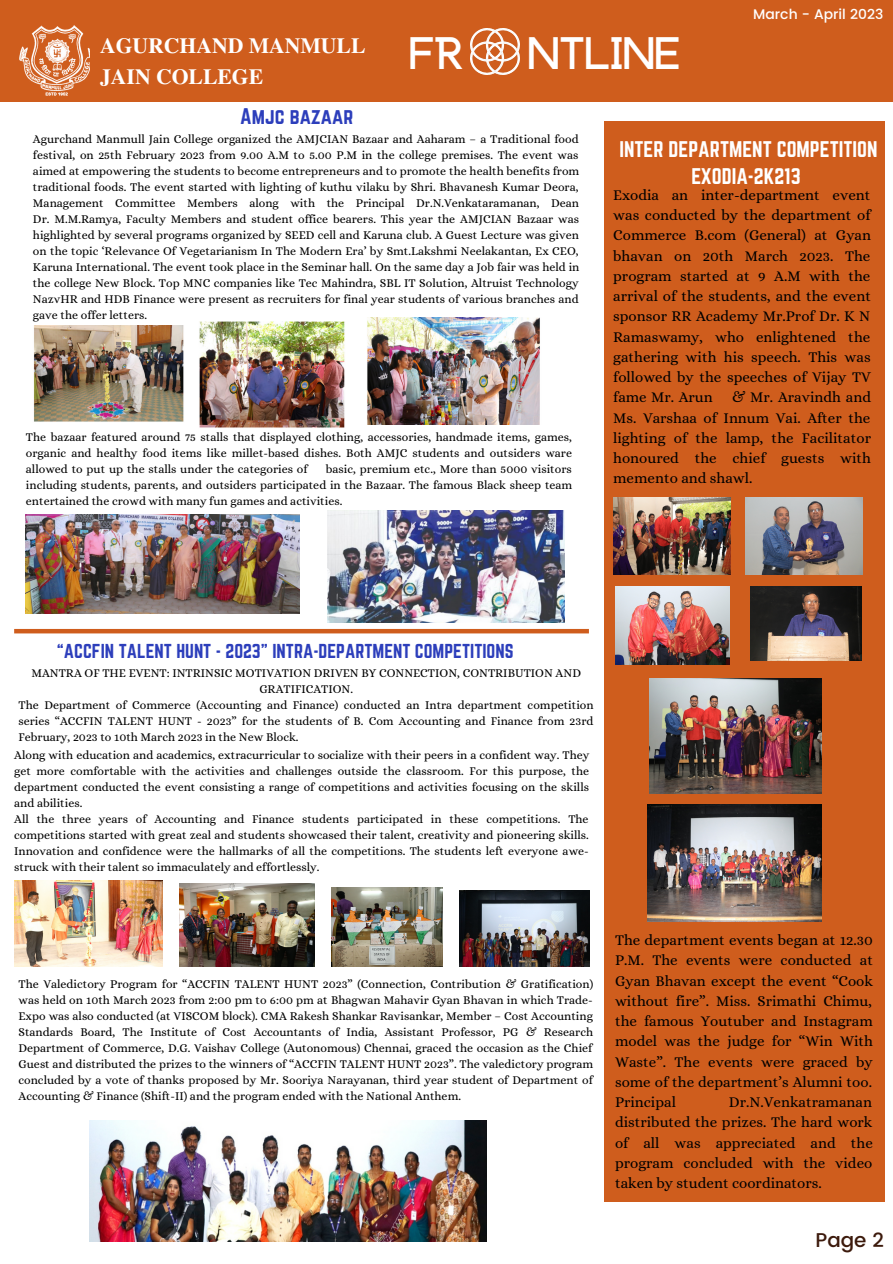
<style>
.page{position:relative;width:893px;height:1264px;background:#fff}
.page>*{position:absolute;margin:0;border:0;box-sizing:border-box;transform-origin:0 0}
.t1{font:900 35.7px "Anchorage";color:#fff}
.t2{font:700 21.6px/30.3px "Te X Gyre Termes";color:#fff}
.t3{font:500 19.95px "Poppins";color:#3c1a0c}
.t4{font:19.8px "Norwester";color:#fff}
.t5{font:19.8px "Norwester";color:#2c3ebb}
.t6{font:17.7px "Norwester";color:#2c3ebb}
.t7{font:15px/20.2px "Alice";color:#000;text-align:justify}
.t8{font:500 13.95px "Poppins";color:#fff}
.t9{font:12px/16px "Alice";color:#000;text-align:justify}
</style>
<div class="page">
<div style="left:0;top:0;width:892px;height:102px;background:#cf5d1d"></div>
<img style="left:19px;top:25px;width:70px;height:71px">
<img style="left:471px;top:29px;width:48px;height:46px">
<div style="left:604px;top:121px;width:280px;height:1081px;background:#cf5d1d"></div>
<img style="left:33px;top:326px;width:151px;height:96px">
<img style="left:199px;top:321px;width:146px;height:107px">
<img style="left:367px;top:317px;width:173px;height:107px">
<img style="left:25px;top:514px;width:274px;height:99px">
<img style="left:328px;top:510px;width:236px;height:112px">
<img style="left:14px;top:880px;width:149px;height:86px">
<img style="left:180px;top:883px;width:135px;height:83px">
<img style="left:331px;top:887px;width:111px;height:79px">
<img style="left:459px;top:890px;width:130px;height:76px">
<img style="left:89px;top:1120px;width:397px;height:121px">
<img style="left:613px;top:497px;width:117px;height:78px">
<img style="left:745px;top:497px;width:117px;height:78px">
<img style="left:615px;top:586px;width:114px;height:78px">
<img style="left:750px;top:586px;width:111px;height:75px">
<img style="left:649px;top:678px;width:172px;height:115px">
<img style="left:647px;top:804px;width:174px;height:117px">
<hr style="left:14px;top:629px;width:575px;height:4px;background:#cf5d1d">
<p class="t2" style="left:100px;top:30px;width:267px">AGURCHAND MANMULL<br>JAIN COLLEGE</p>
<p class="t1" style="left:409px;top:38px;width:57px">FR</p>
<p class="t1" style="left:528px;top:38px;width:153px">NTLINE</p>
<p class="t8" style="left:753px;top:6px;width:131px">March - April 2023</p>
<p class="t5" style="left:240px;top:104px;width:115px">Amjc bazaar</p>
<p class="t9" style="left:33px;top:130px;width:548px">Agurchand Manmull Jain College organized the AMJCIAN Bazaar and Aaharam – a Traditional food festival, on 25th February 2023 from 9.00 A.M to 5.00 P.M in the college premises. The event was aimed at empowering the students to become entrepreneurs and to promote the health benefits from traditional foods. The event started with lighting of kuthu vilaku by Shri. Bhavanesh Kumar Deora, Management Committee Members along with the Principal Dr.N.Venkataramanan, Dean Dr. M.M.Ramya, Faculty Members and student office bearers. This year the AMJCIAN Bazaar was highlighted by several programs organized by SEED cell and Karuna club. A Guest Lecture was given on the topic ‘Relevance Of Vegetarianism In The Modern Era’ by Smt.Lakshmi Neelakantan, Ex CEO, Karuna International. The event took place in the Seminar hall. On the same day a Job fair was held in the college New Block. Top MNC companies like Tec Mahindra, SBL IT Solution, Altruist Technology NazvHR and HDB Finance were present as recruiters for final year students of various branches and gave the offer letters.</p>
<p class="t9" style="left:26px;top:429px;width:547px">The bazaar featured around 75 stalls that displayed clothing, accessories, handmade items, games, organic and healthy food items like millet-based dishes. Both AMJC students and outsiders ware allowed to put up the stalls under the categories of</p>
<p class="t9" style="left:26px;top:461px;width:548px;text-indent:300px">basic, premium etc., More than 5000 visitors including students, parents, and outsiders participated in the Bazaar. The famous Black sheep team entertained the crowd with many fun games and activities.</p>
<p class="t4" style="left:619px;top:137px;width:259px">INTER DEPARTMENT COMPETITION</p>
<p class="t4" style="left:691px;top:164px;width:111px">EXODIA-2K213</p>
<p class="t7" style="left:613px;top:185px;width:259px">Exodia an inter-department event was conducted by the department of Commerce B.com (General) at Gyan bhavan on 20th March 2023. The program started at 9 A.M with the arrival of the students, and the event sponsor RR Academy Mr.Prof Dr. K N Ramaswamy, who enlightened the gathering with his speech. This was followed by the speeches of Vijay TV fame Mr. Arun</p>
<p class="t7" style="left:613px;top:387px;width:259px;text-indent:119px">&amp; Mr. Aravindh and Ms. Varshaa of Innum Vai. After the lighting of the lamp, the Facilitator honoured the chief guests with memento and shawl.</p>
<p class="t6" style="left:57px;top:640px;width:458px">“ACCFIN TALENT HUNT - 2023” INTRA-DEPARTMENT COMPETITIONS</p>
<p class="t9" style="left:31px;top:664px;width:551px;text-align:center">MANTRA OF THE EVENT: INTRINSIC MOTIVATION DRIVEN BY CONNECTION, CONTRIBUTION AND<br>GRATIFICATION.</p>
<p class="t9" style="left:19px;top:696px;width:576px">The Department of Commerce (Accounting and Finance) conducted an Intra department competition series “ACCFIN TALENT HUNT - 2023” for the students of B. Com Accounting and Finance from 23rd February, 2023 to 10th March 2023 in the New Block.</p>
<p class="t9" style="left:14px;top:746px;width:576px">Along with education and academics, extracurricular to socialize with their peers in a confident way. They get more comfortable with the activities and challenges outside the classroom. For this purpose, the department conducted the event consisting a range of competitions and activities focusing on the skills and abilities.</p>
<p class="t9" style="left:14px;top:810px;width:576px">All the three years of Accounting and Finance students participated in these competitions. The competitions started with great zeal and students showcased their talent, creativity and pioneering skills.<br>Innovation and confidence were the hallmarks of all the competitions. The students left everyone awe&shy;struck with their talent so immaculately and effortlessly.</p>
<p class="t9" style="left:19px;top:975px;width:576px">The Valedictory Program for “ACCFIN TALENT HUNT 2023” (Connection, Contribution &amp; Gratification) was held on 10th March 2023 from 2:00 pm to 6:00 pm at Bhagwan Mahavir Gyan Bhavan in which Trade-Expo was also conducted (at VISCOM block). CMA Rakesh Shankar Ravisankar, Member – Cost Accounting Standards Board, The Institute of Cost Accountants of India, Assistant Professor, PG &amp; Research Department of Commerce, D.G. Vaishav College (Autonomous) Chennai, graced the occasion as the Chief Guest and distributed the prizes to the winners of “ACCFIN TALENT HUNT 2023”. The valedictory program concluded by a vote of thanks proposed by Mr. Sooriya Narayanan, third year student of Department of Accounting &amp; Finance (Shift-II) and the program ended with the National Anthem.</p>
<p class="t7" style="left:615px;top:929px;width:259px">The department events began at 12.30<br>P.M. The events were conducted at Gyan Bhavan except the event “Cook without fire”. Miss. Srimathi Chimu, the famous Youtuber and Instagram model was the judge for “Win With Waste”. The events were graced by some of the department’s Alumni too.<br>Principal</p>
<p class="t7" style="left:615px;top:1091px;width:259px;text-indent:114px">Dr.N.Venkatramanan distributed the prizes. The hard work of all was appreciated and the program concluded with the video taken by student coordinators.</p>
<p class="t3" style="left:815px;top:1228px;width:70px">Page 2</p>
</div>
